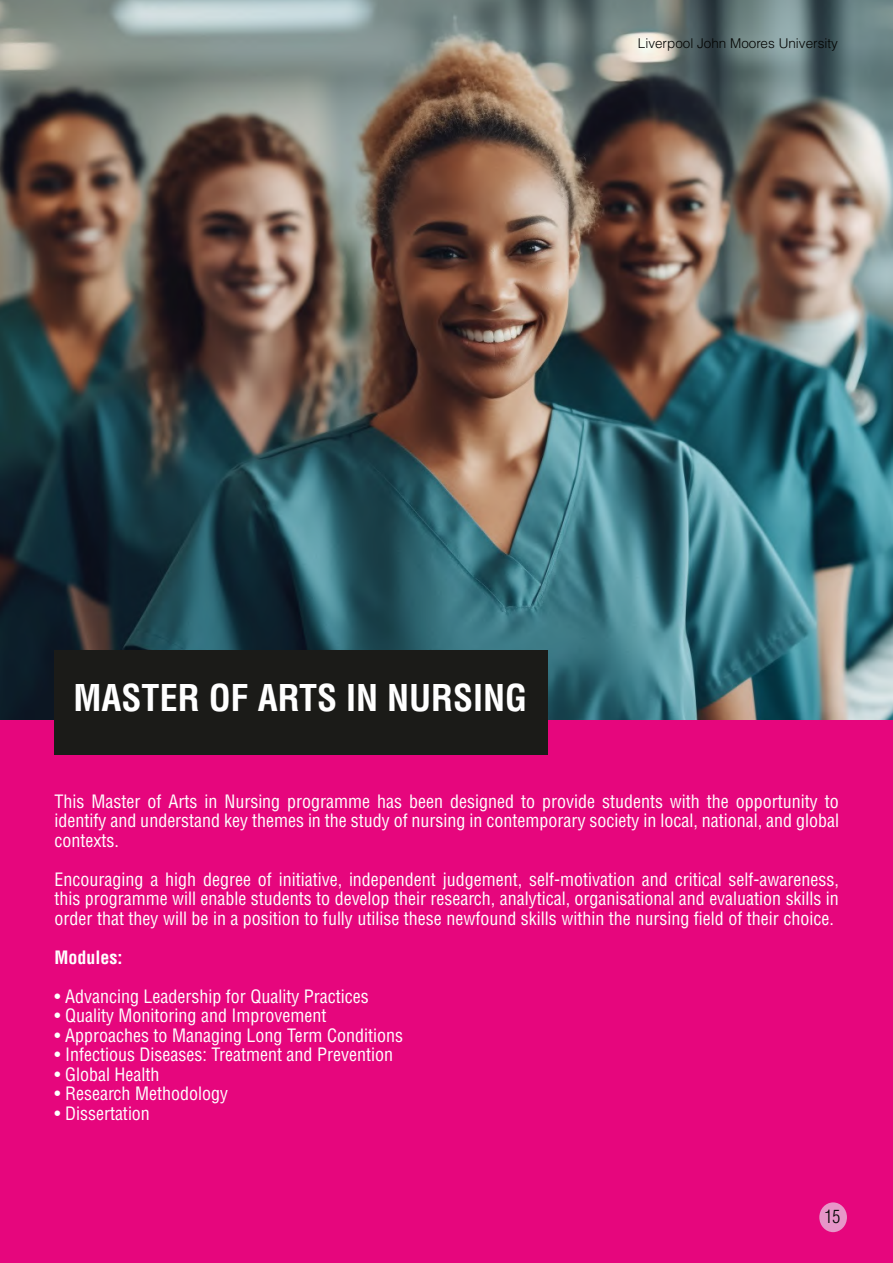
<style>
.page{position:relative;width:893px;height:1263px;background:#fff}
.page>*{position:absolute;margin:0;border:0;box-sizing:border-box;transform-origin:0 0}
.t1{font:700 condensed 36px "Helvetica LT Std";color:#fff}
.t2{font:condensed 18px/19.5px "Helvetica LT Std";color:#fff;text-align:justify}
.t3{font:700 condensed 18px "Helvetica LT Std";color:#fff}
.t4{font:300 condensed 18px "Helvetica LT Std";color:#040503}
.t5{font:300 13.5px "Helvetica LT Std";color:#040503}
</style>
<div class="page">
<img style="left:1px;top:0;width:892px;height:721px">
<img style="left:0;top:0;width:1px;height:721px">
<div style="left:0;top:721px;width:893px;height:542px;background:#e6067d"></div>
<div style="left:54px;top:651px;width:494px;height:104px;background:#1b1b18"></div>
<div style="left:819px;top:1202px;width:28px;height:30px;background:#e796c8;border-radius:50%"></div>
<p class="t5" style="left:638px;top:34px;width:202px">Liverpool John Moores University</p>
<p class="t1" style="left:74px;top:675px;width:455px">MASTER OF ARTS IN NURSING</p>
<p class="t2" style="left:55px;top:791px;width:786px">This Master of Arts in Nursing programme has been designed to provide students with the opportunity to identify and understand key themes in the study of nursing in contemporary society in local, national, and global contexts.</p>
<p class="t2" style="left:55px;top:869px;width:786px">Encouraging a high degree of initiative, independent judgement, self-motivation and critical self-awareness, this programme will enable students to develop their research, analytical, organisational and evaluation skills in order that they will be in a position to fully utilise these newfound skills within the nursing field of their choice.</p>
<p class="t3" style="left:55px;top:946px;width:70px">Modules:</p>
<p class="t2" style="left:55px;top:986px;width:316px">• Advancing Leadership for Quality Practices</p>
<p class="t2" style="left:55px;top:1006px;width:273px">• Quality Monitoring and Improvement</p>
<p class="t2" style="left:55px;top:1025px;width:350px">• Approaches to Managing Long Term Conditions</p>
<p class="t2" style="left:55px;top:1045px;width:340px">• Infectious Diseases: Treatment and Prevention</p>
<p class="t2" style="left:55px;top:1064px;width:106px">• Global Health</p>
<p class="t2" style="left:55px;top:1084px;width:175px">• Research Methodology</p>
<p class="t2" style="left:55px;top:1103px;width:97px">• Dissertation</p>
<p class="t4" style="left:824px;top:1206px;width:17px">15</p>
<p class="t4" style="left:831px;top:1209px;width:17px">15</p>
</div>
